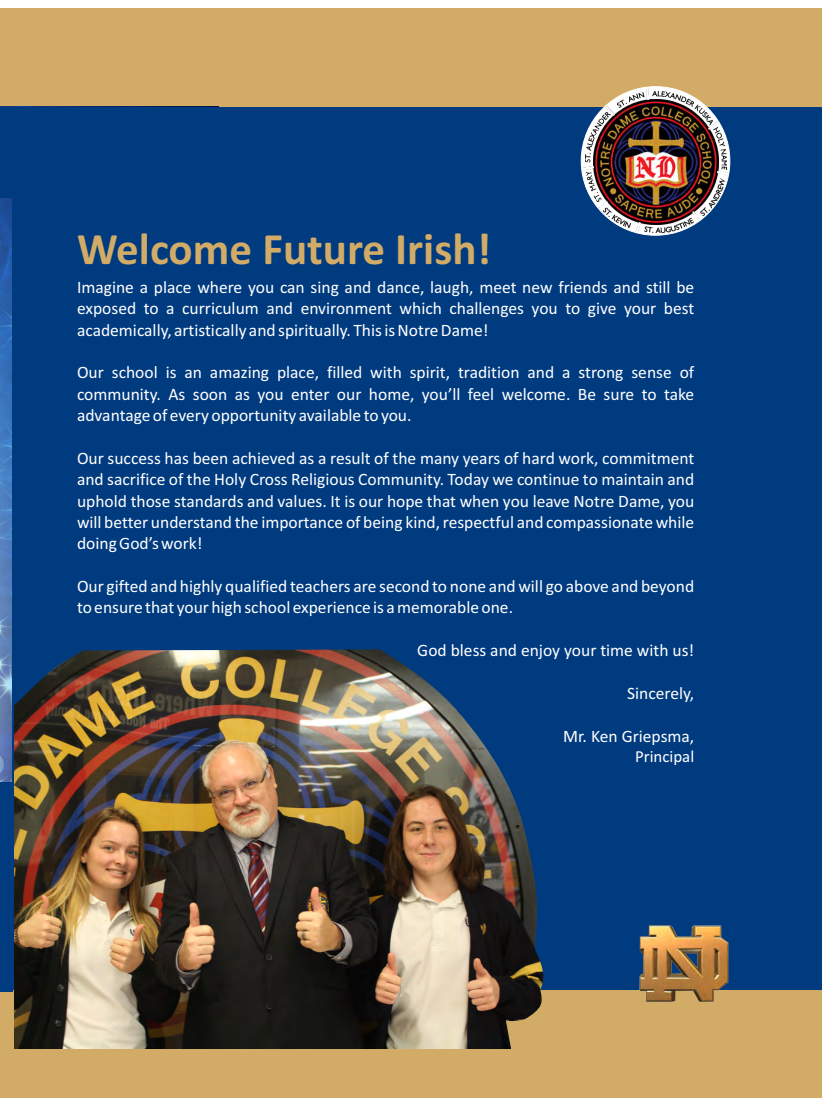
<style>
.page{position:relative;width:833px;height:1103px;background:#fff}
.page>*{position:absolute;margin:0;border:0;box-sizing:border-box;transform-origin:0 0}
.t1{font:700 45px "Calibri";color:#d2ac67}
.t2{font:17.5px/21.4px "Calibri";color:#fff;text-align:justify}
.t3{font:16.88px "Calibri";color:#fff}
</style>
<div class="page">
<div style="left:0;top:8px;width:821px;height:160px;background:#d2ac67"></div>
<img style="left:0;top:197px;width:13px;height:585px">
<div style="left:0;top:873px;width:821px;height:224px;background:#d2ac67"></div>
<div style="left:0;top:782px;width:13px;height:209px;background:#003b80"></div>
<div style="left:0;top:107px;width:56px;height:90px;background:#003b80"></div>
<div style="left:13px;top:107px;width:808px;height:882px;background:#003b80"></div>
<svg style="left:595px;top:202px;width:8px;height:10px"></svg>
<img style="left:585px;top:91px;width:141px;height:111px">
<img style="left:603px;top:175px;width:122px;height:57px">
<svg style="left:717px;top:171px;width:12px;height:10px"></svg>
<img style="left:640px;top:925px;width:88px;height:77px">
<img style="left:14px;top:649px;width:531px;height:399px">
<h1 class="t1" style="left:77px;top:230px;width:415px">Welcome Future Irish!</h1>
<p class="t2" style="left:77px;top:278px;width:618px">Imagine a place where you can sing and dance, laugh, meet new friends and still be exposed to a curriculum and environment which challenges you to give your best academically, artistically and spiritually. This is Notre Dame!</p>
<p class="t2" style="left:77px;top:363px;width:618px">Our school is an amazing place, filled with spirit, tradition and a strong sense of community. As soon as you enter our home, you’ll feel welcome. Be sure to take advantage of every opportunity available to you.</p>
<p class="t2" style="left:77px;top:449px;width:618px">Our success has been achieved as a result of the many years of hard work, commitment and sacrifice of the Holy Cross Religious Community. Today we continue to maintain and uphold those standards and values. It is our hope that when you leave Notre Dame, you will better understand the importance of being kind, respectful and compassionate while doing God’s work!</p>
<p class="t2" style="left:77px;top:577px;width:618px">Our gifted and highly qualified teachers are second to none and will go above and beyond to ensure that your high school experience is a memorable one.</p>
<p class="t2" style="left:417px;top:641px;width:278px">God bless and enjoy your time with us!</p>
<p class="t2" style="left:627px;top:684px;width:68px">Sincerely,</p>
<p class="t2" style="left:563px;top:726px;width:132px">Mr. Ken Griepsma,</p>
<p class="t3" style="left:635px;top:749px;width:61px">Principal</p>
</div>
